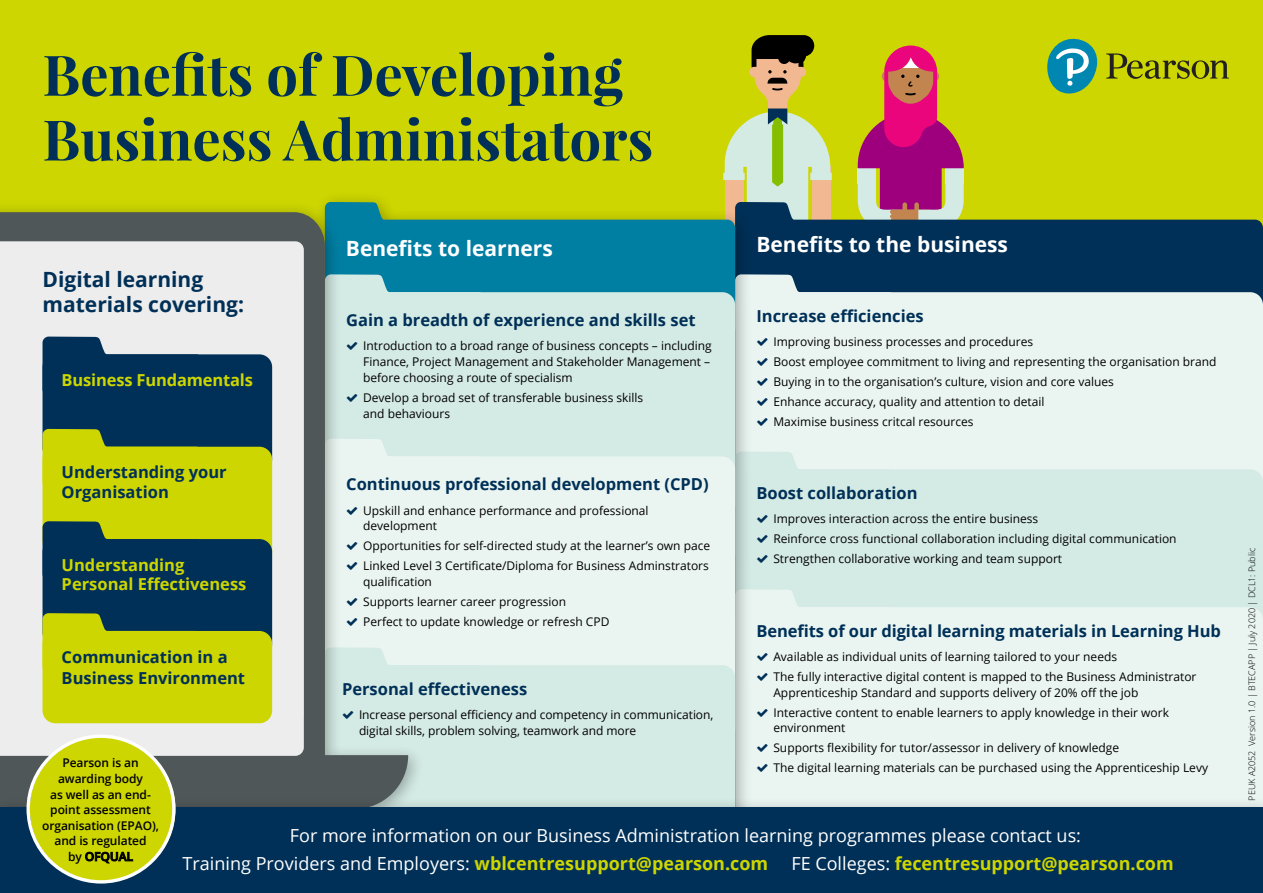
<style>
.page{position:relative;width:1263px;height:893px;background:#cdd600}
.page>*{position:absolute;margin:0;border:0;box-sizing:border-box;transform-origin:0 0}
.t1{font:700 56.1px/64.8px "Playfair Display";color:#003057}
.t2{font:700 21px "Open Sans";color:#fff}
.t3{font:700 21px/25.2px "Open Sans";color:#003057}
.t4{font:18px/28.5px "Open Sans";color:#fff}
.t5{font:700 18px "Open Sans";color:#cdd600}
.t6{font:700 16.5px/19.5px "Open Sans";color:#003057}
.t7{font:700 16.5px/19.5px "Open Sans";color:#cdd600}
.t8{font:12px/20px "Open Sans";color:#000}
.t9{font:600 12px/15.6px "Open Sans";letter-spacing:-.005em;color:#000;text-align:center}
.t10{font:300 9px "Open Sans";color:#000}
.s1{font-weight:700;color:#cdd600}
.s2{font-weight:400;color:#fff}
</style>
<div class="page">
<div style="left:964px;top:219px;width:299px;height:82px;background:#003057"></div>
<div style="left:735px;top:292px;width:528px;height:214px;background:#eaf5f1;border-radius:13px"></div>
<div style="left:735px;top:469px;width:528px;height:271px;background:#d4eae4;border-radius:13px"></div>
<div style="left:735px;top:607px;width:528px;height:285px;background:#eaf5f1;border-radius:13px"></div>
<svg style="left:1047px;top:38px;width:51px;height:56px"></svg>
<svg style="left:1106px;top:53px;width:123px;height:26px"></svg>
<div style="left:313px;top:191px;width:440px;height:702px;background:#000;opacity:.3"></div>
<svg style="left:425px;top:202px;width:293px;height:90px;fill:#007fa3"></svg>
<svg style="left:425px;top:274px;width:62px;height:18px"></svg>
<div style="left:325px;top:292px;width:410px;height:275px;background:#d4eae4;border-radius:13px"></div>
<div style="left:325px;top:456px;width:410px;height:316px;background:#eaf5f1;border-radius:13px"></div>
<div style="left:425px;top:665px;width:310px;height:132px;background:#d4eae4"></div>
<div style="left:0;top:201px;width:425px;height:625px;background:#000;opacity:.3"></div>
<div style="left:0;top:212px;width:325px;height:543px;background:#4f5759"></div>
<div style="left:0;top:755px;width:408px;height:42px;background:#4f5759"></div>
<div style="left:0;top:241px;width:304px;height:515px;background:#ededed"></div>
<svg style="left:43px;top:337px;width:229px;height:303px"></svg>
<div style="left:43px;top:631px;width:229px;height:92px;background:#cdd600;border-radius:13px"></div>
<div style="left:0;top:797px;width:1263px;height:96px;background:#000;opacity:.3"></div>
<div style="left:0;top:808px;width:1263px;height:85px;background:#003057"></div>
<div style="left:30px;top:736px;width:145px;height:146px;background:#cdd600;border-radius:50%"></div>
<div style="left:27px;top:734px;width:149px;height:149px;border:3px solid #fff;border-radius:50%"></div>
<svg style="left:718px;top:35px;width:246px;height:391px"></svg>
<svg style="left:735px;top:452px;width:63px;height:71px"></svg>
<svg style="left:735px;top:589px;width:63px;height:72px"></svg>
<svg style="left:347px;top:342px;width:10px;height:8px"></svg>
<svg style="left:347px;top:394px;width:10px;height:8px"></svg>
<svg style="left:347px;top:507px;width:10px;height:8px"></svg>
<svg style="left:347px;top:542px;width:10px;height:8px"></svg>
<svg style="left:347px;top:562px;width:10px;height:8px"></svg>
<svg style="left:347px;top:598px;width:10px;height:8px"></svg>
<svg style="left:347px;top:618px;width:10px;height:8px"></svg>
<svg style="left:325px;top:647px;width:162px;height:72px"></svg>
<h1 class="t1" style="left:43px;top:42px;width:612px">Benefits of Developing<br>Business Administators</h1>
<h2 class="t3" style="left:43px;top:266px;width:203px">Digital learning materials covering:</h2>
<h3 class="t7" style="left:62px;top:370px;width:193px">Business Fundamentals</h3>
<h2 class="t2" style="left:346px;top:234px;width:209px">Benefits to learners</h2>
<h3 class="t6" style="left:346px;top:310px;width:351px">Gain a breadth of experience and skills set</h3>
<p class="t8" style="left:363px;top:338px;width:350px;line-height:15.8px">Introduction to a broad range of business concepts – including<br>Finance, Project Management and Stakeholder Management – before choosing a route of specialism</p>
<p class="t8" style="left:363px;top:389px;width:282px;line-height:15.8px">Develop a broad set of transferable business skills and behaviours</p>
<h2 class="t2" style="left:756px;top:229px;width:253px">Benefits to the business</h2>
<h3 class="t6" style="left:756px;top:305px;width:169px">Increase efficiencies</h3>
<p class="t8" style="left:773px;top:331px;width:445px">Improving business processes and procedures<br>Boost employee commitment to living and representing the organisation brand Buying in to the organisation’s culture, vision and core values<br>Enhance accuracy, quality and attention to detail<br>Maximise business critcal resources</p>
<h3 class="t6" style="left:62px;top:462px;width:167px">Understanding your<br>Organisation</h3>
<h3 class="t6" style="left:346px;top:474px;width:364px">Continuous professional development (CPD)</h3>
<p class="t8" style="left:363px;top:502px;width:287px;line-height:15.8px">Upskill and enhance performance and professional development</p>
<p class="t8" style="left:363px;top:536px;width:349px">Opportunities for self-directed study at the learner’s own pace<br>Linked Level 3 Certificate/Diploma for Business Adminstrators</p>
<p class="t8" style="left:363px;top:571px;width:248px">qualification<br>Supports learner career progression<br>Perfect to update knowledge or refresh CPD</p>
<h3 class="t6" style="left:756px;top:483px;width:163px">Boost collaboration</h3>
<p class="t8" style="left:773px;top:508px;width:405px">Improves interaction across the entire business<br>Reinforce cross functional collaboration including digital communication<br>Strengthen collaborative working and team support</p>
<h3 class="t7" style="left:62px;top:555px;width:186px">Understanding<br>Personal Effectiveness</h3>
<h3 class="t6" style="left:756px;top:620px;width:466px">Benefits of our digital learning materials in Learning Hub</h3>
<p class="t8" style="left:773px;top:646px;width:425px">Available as individual units of learning tailored to your needs<br>The fully interactive digital content is mapped to the Business Administrator</p>
<p class="t8" style="left:773px;top:682px;width:397px">Apprenticeship Standard and supports delivery of 20% off the job<br>Interactive content to enable learners to apply knowledge in their work</p>
<p class="t8" style="left:773px;top:718px;width:436px">environment<br>Supports flexibility for tutor/assessor in delivery of knowledge<br>The digital learning materials can be purchased using the Apprenticeship Levy</p>
<h3 class="t6" style="left:62px;top:646px;width:185px;line-height:21px">Communication in a<br>Business Environment</h3>
<h3 class="t6" style="left:342px;top:679px;width:187px">Personal effectiveness</h3>
<p class="t8" style="left:359px;top:707px;width:356px;line-height:15.8px">Increase personal efficiency and competency in communication, digital skills, problem solving, teamwork and more</p>
<p class="t9" style="left:42px;top:755px;width:118px">Pearson is an awarding body<br>as well as an end&shy;point assessment organisation (EPAO), and is regulated<br>by OFQUAL</p>
<h3 class="t4" style="left:183px;top:820px;width:900px;text-indent:107px">For more information on our Business Administration learning programmes please contact us:<br>Training Providers and Employers: <span class="s1">wblcentresupport@pearson.com</span></h3>
<h3 class="t5" style="left:791px;top:851px;width:384px"><span class="s2">FE Colleges:</span> fecentresupport@pearson.com</h3>
<p class="t10" style="left:1245px;top:801px;width:254px;rotate:-90deg">PEUK A2052 Version 1.0 | BTECAPP | July 2020 | DCL1: Public</p>
</div>
